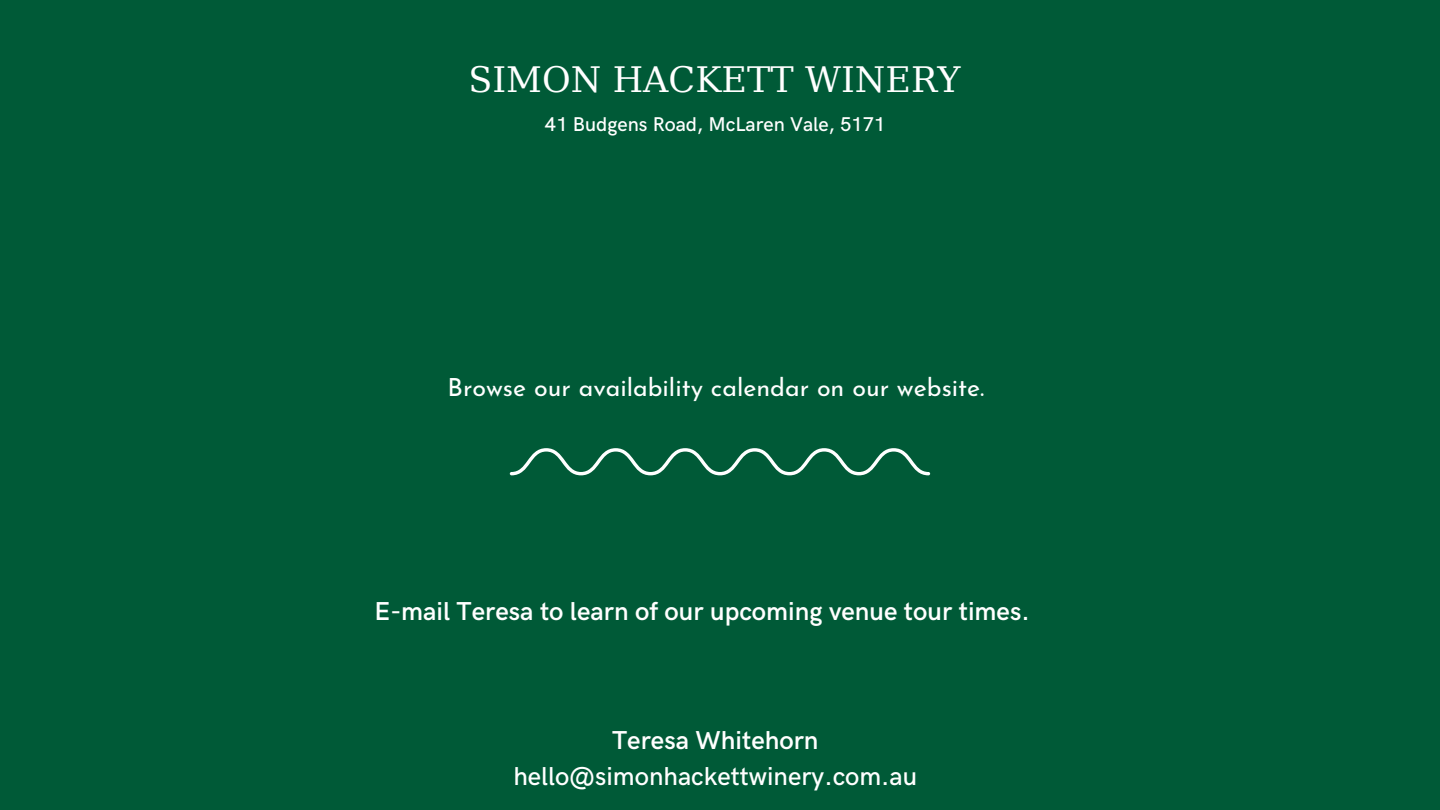
<style>
.page{position:relative;width:1440px;height:810px;background:#005a37}
.page>*{position:absolute;margin:0;border:0;box-sizing:border-box;transform-origin:0 0}
.t1{font:35px "DejaVu Serif";color:#fff}
.t2{font:600 26px "HK Grotesk";color:#fff}
.t3{font:500 26px "HK Grotesk";color:#fff}
.t4{font:25px "Josefin Sans";color:#fff}
.t5{font:500 20px "HK Grotesk";color:#fff}
</style>
<div class="page">
<svg style="left:510px;top:448px;width:420px;height:27px"></svg>
<h1 class="t1" style="left:468px;top:59px;width:494px">SIMON HACKETT WINERY</h1>
<p class="t5" style="left:545px;top:113px;width:342px">41 Budgens Road, McLaren Vale, 5171</p>
<p class="t4" style="left:448px;top:377px;width:538px">Browse our availability calendar on our website.</p>
<p class="t2" style="left:375px;top:596px;width:657px">E-mail Teresa to learn of our upcoming venue tour times.</p>
<p class="t2" style="left:612px;top:725px;width:208px">Teresa Whitehorn</p>
<p class="t3" style="left:513px;top:761px;width:405px">hello@simonhackettwinery.com.au</p>
</div>
